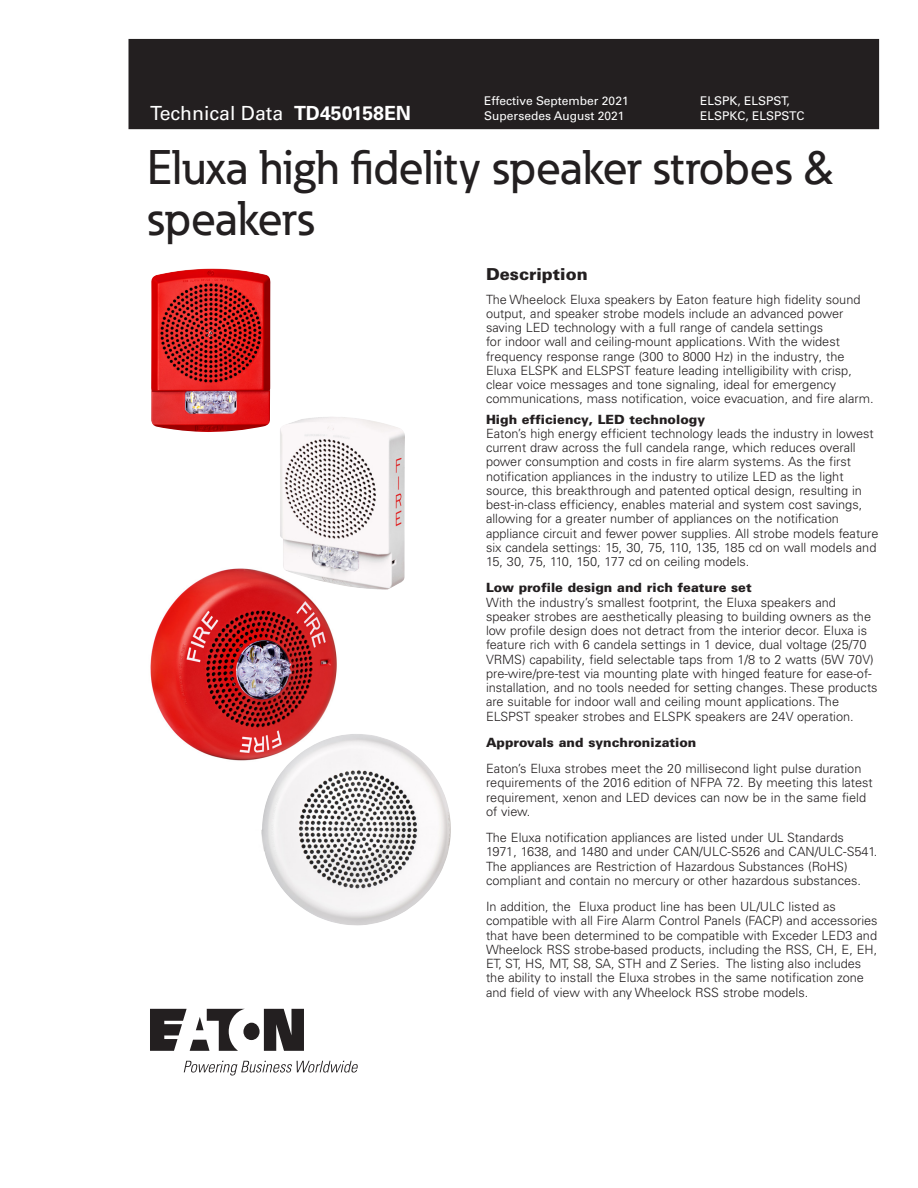
<style>
.page{position:relative;width:918px;height:1188px;background:#fff}
.page>*{position:absolute;margin:0;border:0;box-sizing:border-box;transform-origin:0 0}
._00_Product{font:500 48px/51px "Eaton";color:#231f20}
.t1{font:19.5px "Univers LT Pro 55 Roman";color:#fff}
._01_Head1{font:900 16.5px "Univers LT Pro 75";color:#231f20}
._02_Body_Last{font:300 12.75px/14.2px "Univers LT Pro 45";color:#231f20}
._02_Body{font:300 12.75px/14.2px "Univers LT Pro 45";color:#231f20}
._02_Body_Last-2{font:900 12.75px "Univers LT Pro 75";color:#231f20}
.t2{font:12px/15px "Univers LT Pro 55 Roman";color:#fff}
.s1{font-family:"Univers LT Std";font-weight:700}
.s2{font-family:"Univers LT Pro 75";font-weight:900}
</style>
<div class="page">
<div style="left:129px;top:39px;width:750px;height:90px;background:#231f20"></div>
<img style="left:151px;top:268px;width:120px;height:164px">
<img style="left:150px;top:568px;width:187px;height:193px">
<img style="left:255px;top:734px;width:196px;height:192px">
<img style="left:280px;top:417px;width:125px;height:173px">
<svg style="left:150px;top:1009px;width:154px;height:42px"></svg>
<svg style="left:184px;top:1061px;width:174px;height:15px"></svg>
<h2 class="t1" style="left:150px;top:101px;width:263px">Technical Data <span class="s1">TD450158EN</span></h2>
<p class="t2" style="left:484px;top:93px;width:146px">Effective September 2021<br>Supersedes August 2021</p>
<p class="t2" style="left:700px;top:93px;width:106px">ELSPK, ELSPST,<br>ELSPKC, ELSPSTC</p>
<p class="_00_Product" style="left:147px;top:141px;width:689px">Eluxa high fidelity speaker strobes &amp; speakers</p>
<p class="_01_Head1" style="left:486px;top:264px;width:103px">Description</p>
<p class="_02_Body" style="left:486px;top:292px;width:389px">The Wheelock Eluxa speakers by Eaton feature high fidelity sound output, and speaker strobe models include an advanced power saving LED technology with a full range of candela settings<br>for indoor wall and ceiling-mount applications. With the widest frequency response range (300 to 8000 Hz) in the industry, the Eluxa ELSPK and ELSPST feature leading intelligibility with crisp, clear voice messages and tone signaling, ideal for emergency communications, mass notification, voice evacuation, and fire alarm.</p>
<p class="_02_Body_Last" style="left:486px;top:412px;width:394px"><span class="s2">High efficiency, LED technology<br></span>Eaton’s high energy efficient technology leads the industry in lowest current draw across the full candela range, which reduces overall power consumption and costs in fire alarm systems. As the first notification appliances in the industry to utilize LED as the light source, this breakthrough and patented optical design, resulting in best-in-class efficiency, enables material and system cost savings, allowing for a greater number of appliances on the notification appliance circuit and fewer power supplies. All strobe models feature six candela settings: 15, 30, 75, 110, 135, 185 cd on wall models and 15, 30, 75, 110, 150, 177 cd on ceiling models.</p>
<p class="_02_Body_Last" style="left:486px;top:581px;width:393px"><span class="s2">Low profile design and rich feature set<br></span>With the industry’s smallest footprint, the Eluxa speakers and speaker strobes are aesthetically pleasing to building owners as the low profile design does not detract from the interior decor. Eluxa is feature rich with 6 candela settings in 1 device, dual voltage (25/70<br>VRMS) capability, field selectable taps from 1/8 to 2 watts (5W 70V) pre-wire/pre-test via mounting plate with hinged feature for ease-of&shy;installation, and no tools needed for setting changes. These products are suitable for indoor wall and ceiling mount applications. The ELSPST speaker strobes and ELSPK speakers are 24V operation.</p>
<p class="_02_Body_Last-2" style="left:486px;top:734px;width:212px">Approvals and synchronization</p>
<p class="_02_Body_Last" style="left:486px;top:762px;width:388px">Eaton’s Eluxa strobes meet the 20 millisecond light pulse duration requirements of the 2016 edition of NFPA 72. By meeting this latest requirement, xenon and LED devices can now be in the same field of view.</p>
<p class="_02_Body_Last" style="left:486px;top:831px;width:393px">The Eluxa notification appliances are listed under UL Standards 1971, 1638, and 1480 and under CAN/ULC-S526 and CAN/ULC-S541.<br>The appliances are Restriction of Hazardous Substances (RoHS) compliant and contain no mercury or other hazardous substances.</p>
<p class="_02_Body_Last" style="left:486px;top:900px;width:393px">In addition, the Eluxa product line has been UL/ULC listed as compatible with all Fire Alarm Control Panels (FACP) and accessories that have been determined to be compatible with Exceder LED3 and Wheelock RSS strobe-based products, including the RSS, CH, E, EH, ET, ST, HS, MT, S8, SA, STH and Z Series. The listing also includes the ability to install the Eluxa strobes in the same notification zone and field of view with any Wheelock RSS strobe models.</p>
</div>
